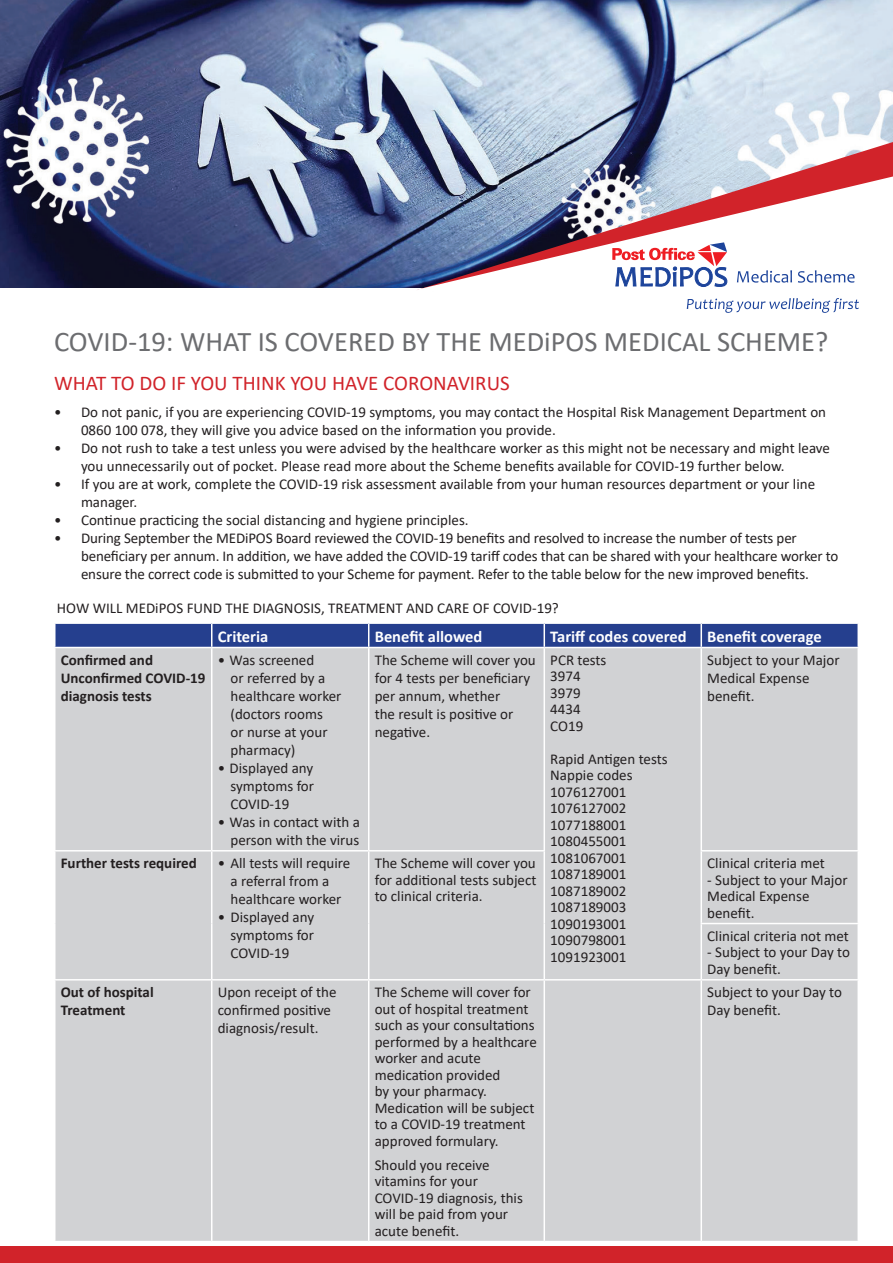
<style>
.page{position:relative;width:893px;height:1263px;background:#fff}
.page>*{position:absolute;margin:0;border:0;box-sizing:border-box;transform-origin:0 0}
.t1{font:28.5px "Calibri";color:#6c6d70}
.t2{font:21px "Calibri";color:#d1232a}
.t3{font:700 16.5px "Calibri";color:#fff}
.t4{font:15px/18px "Calibri";color:#231f20}
.t5{font:700 15px/18px "Calibri";color:#231f20}
</style>
<div class="page">
<img style="left:0;top:0;width:893px;height:288px">
<div style="left:56px;top:648px;width:801px;height:593px;background:#d1d2d4"></div>
<hr style="left:211px;top:648px;width:1px;height:202px;background:#fff">
<hr style="left:368px;top:648px;width:1px;height:202px;background:#fff">
<hr style="left:544px;top:648px;width:1px;height:202px;background:#fff">
<hr style="left:700px;top:648px;width:2px;height:202px;background:#fff">
<hr style="left:54px;top:850px;width:158px;height:1px;background:#fff">
<hr style="left:212px;top:850px;width:157px;height:1px;background:#fff">
<hr style="left:211px;top:851px;width:1px;height:72px;background:#fff">
<hr style="left:369px;top:850px;width:176px;height:1px;background:#fff">
<hr style="left:368px;top:851px;width:1px;height:72px;background:#fff">
<hr style="left:544px;top:851px;width:1px;height:72px;background:#fff">
<hr style="left:211px;top:923px;width:1px;height:56px;background:#fff">
<hr style="left:368px;top:923px;width:1px;height:56px;background:#fff">
<hr style="left:544px;top:923px;width:1px;height:56px;background:#fff">
<hr style="left:700px;top:850px;width:159px;height:1px;background:#fff">
<hr style="left:700px;top:851px;width:2px;height:72px;background:#fff">
<hr style="left:700px;top:923px;width:159px;height:1px;background:#fff">
<hr style="left:700px;top:924px;width:2px;height:55px;background:#fff">
<svg style="left:55px;top:623px;width:802px;height:24px;background:#2e4792"></svg>
<hr style="left:701px;top:622px;width:158px;height:2px;background:#fff">
<hr style="left:700px;top:624px;width:2px;height:23px;background:#fff">
<hr style="left:54px;top:979px;width:158px;height:1px;background:#fff">
<hr style="left:212px;top:979px;width:157px;height:1px;background:#fff">
<hr style="left:211px;top:980px;width:1px;height:261px;background:#fff">
<hr style="left:369px;top:979px;width:175px;height:1px;background:#fff">
<hr style="left:368px;top:980px;width:1px;height:261px;background:#fff">
<hr style="left:544px;top:979px;width:157px;height:1px;background:#fff">
<hr style="left:544px;top:980px;width:1px;height:261px;background:#fff">
<hr style="left:701px;top:979px;width:158px;height:1px;background:#fff">
<hr style="left:700px;top:980px;width:2px;height:261px;background:#fff">
<div style="left:0;top:1246px;width:893px;height:17px;background:#d1232a"></div>
<svg style="left:416px;top:142px;width:477px;height:34px;background:#b0a7b8"></svg>
<svg style="left:413px;top:176px;width:480px;height:133px"></svg>
<svg style="left:737px;top:270px;width:55px;height:13px"></svg>
<svg style="left:798px;top:270px;width:57px;height:13px"></svg>
<svg style="left:612px;top:242px;width:115px;height:45px"></svg>
<svg style="left:687px;top:298px;width:172px;height:15px"></svg>
<p class="t1" style="left:54px;top:322px;width:776px">COVID-19: WHAT IS COVERED BY THE MEDiPOS MEDICAL SCHEME?</p>
<p class="t2" style="left:54px;top:368px;width:457px">WHAT TO DO IF YOU THINK YOU HAVE CORONAVIRUS</p>
<p class="t4" style="left:81px;top:402px;width:747px;text-indent:-27px">• Do not panic, if you are experiencing COVID-19 symptoms, you may contact the Hospital Risk Management Department on<br>0860 100 078, they will give you advice based on the information you provide.</p>
<p class="t4" style="left:81px;top:438px;width:750px;text-indent:-27px">• Do not rush to take a test unless you were advised by the healthcare worker as this might not be necessary and might leave you unnecessarily out of pocket. Please read more about the Scheme benefits available for COVID-19 further below.</p>
<p class="t4" style="left:81px;top:474px;width:736px;text-indent:-27px">• If you are at work, complete the COVID-19 risk assessment available from your human resources department or your line manager.</p>
<p class="t4" style="left:54px;top:510px;width:416px">• Continue practicing the social distancing and hygiene principles.</p>
<p class="t4" style="left:81px;top:528px;width:759px;text-indent:-27px">• During September the MEDiPOS Board reviewed the COVID-19 benefits and resolved to increase the number of tests per beneficiary per annum. In addition, we have added the COVID-19 tariff codes that can be shared with your healthcare worker to ensure the correct code is submitted to your Scheme for payment. Refer to the table below for the new improved benefits.</p>
<p class="t4" style="left:57px;top:598px;width:503px">HOW WILL MEDiPOS FUND THE DIAGNOSIS, TREATMENT AND CARE OF COVID-19?</p>
<p class="t3" style="left:218px;top:624px;width:52px">Criteria</p>
<p class="t3" style="left:375px;top:624px;width:109px">Benefit allowed</p>
<p class="t3" style="left:550px;top:624px;width:138px">Tariff codes covered</p>
<p class="t3" style="left:707px;top:624px;width:116px">Benefit coverage</p>
<p class="t5" style="left:61px;top:650px;width:146px">Confirmed and<br>Unconfirmed COVID-19 diagnosis tests</p>
<p class="t4" style="left:230px;top:650px;width:112px;text-indent:-13px">• Was screened<br>or referred by a healthcare worker (doctors rooms<br>or nurse at your pharmacy)</p>
<p class="t4" style="left:230px;top:758px;width:85px;text-align:justify;text-indent:-13px">• Displayed any symptoms for COVID-19</p>
<p class="t4" style="left:218px;top:812px;width:144px;text-align:right">• Was in contact with a person with the virus</p>
<p class="t5" style="left:61px;top:854px;width:138px">Further tests required</p>
<p class="t4" style="left:218px;top:854px;width:134px;text-align:center">• All tests will require a referral from a healthcare worker</p>
<p class="t4" style="left:230px;top:908px;width:85px;text-align:justify;text-indent:-13px">• Displayed any symptoms for COVID-19</p>
<p class="t4" style="left:375px;top:650px;width:163px">The Scheme will cover you for 4 tests per beneficiary per annum, whether<br>the result is positive or negative.</p>
<p class="t4" style="left:550px;top:650px;width:58px">PCR tests</p>
<p class="t4" style="left:707px;top:650px;width:134px">Subject to your Major<br>Medical Expense benefit.</p>
<p class="t4" style="left:550px;top:667px;width:32px">3974</p>
<p class="t4" style="left:550px;top:683px;width:32px">3979</p>
<p class="t4" style="left:550px;top:700px;width:32px">4434</p>
<p class="t4" style="left:550px;top:716px;width:35px">CO19</p>
<p class="t4" style="left:550px;top:749px;width:119px">Rapid Antigen tests</p>
<p class="t4" style="left:550px;top:766px;width:84px">Nappie codes</p>
<p class="t4" style="left:550px;top:782px;width:78px">1076127001</p>
<p class="t4" style="left:550px;top:799px;width:78px">1076127002</p>
<p class="t4" style="left:550px;top:815px;width:78px">1077188001</p>
<p class="t4" style="left:550px;top:832px;width:78px">1080455001</p>
<p class="t4" style="left:550px;top:848px;width:78px">1081067001</p>
<p class="t4" style="left:550px;top:865px;width:78px">1087189001</p>
<p class="t4" style="left:550px;top:881px;width:78px">1087189002</p>
<p class="t4" style="left:550px;top:898px;width:78px">1087189003</p>
<p class="t4" style="left:550px;top:914px;width:78px">1090193001</p>
<p class="t4" style="left:550px;top:931px;width:78px">1090798001</p>
<p class="t4" style="left:550px;top:947px;width:78px">1091923001</p>
<p class="t4" style="left:375px;top:854px;width:163px;line-height:16.5px;text-align:justify">The Scheme will cover you for additional tests subject to clinical criteria.</p>
<p class="t4" style="left:707px;top:854px;width:119px">Clinical criteria met</p>
<p class="t4" style="left:707px;top:871px;width:142px;line-height:16.5px">- Subject to your Major<br>Medical Expense benefit.</p>
<p class="t4" style="left:707px;top:926px;width:143px">Clinical criteria not met</p>
<p class="t4" style="left:707px;top:944px;width:144px;line-height:16.5px">- Subject to your Day to<br>Day benefit.</p>
<p class="t5" style="left:61px;top:983px;width:94px">Out of hospital<br>Treatment</p>
<p class="t4" style="left:218px;top:983px;width:120px">Upon receipt of the confirmed positive diagnosis/result.</p>
<p class="t4" style="left:375px;top:983px;width:164px;line-height:16.5px">The Scheme will cover for out of hospital treatment such as your consultations performed by a healthcare worker and acute medication provided<br>by your pharmacy.<br>Medication will be subject to a COVID-19 treatment approved formulary.</p>
<p class="t4" style="left:375px;top:1156px;width:150px;line-height:16.5px">Should you receive vitamins for your<br>COVID-19 diagnosis, this will be paid from your acute benefit.</p>
<p class="t4" style="left:707px;top:983px;width:136px">Subject to your Day to<br>Day benefit.</p>
</div>
